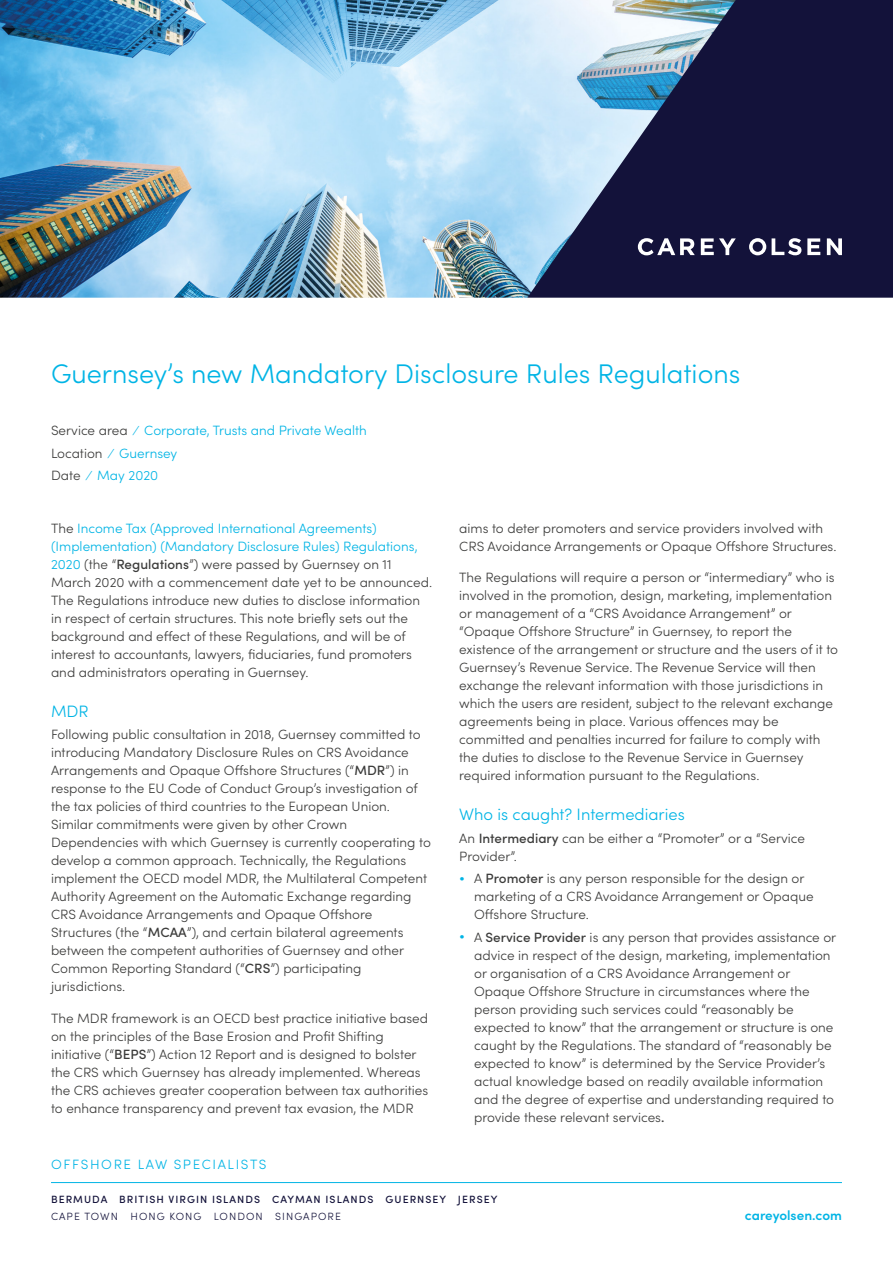
<style>
.page{position:relative;width:893px;height:1263px;background:#fff}
.page>*{position:absolute;margin:0;border:0;box-sizing:border-box;transform-origin:0 0}
.t1{font:300 27px "Sofia Pro";color:#00b4e5}
.t2{font:300 16.5px "Sofia Pro";color:#00b4e5}
.t3{font:300 13.5px/18px "Sofia Pro";color:#3c3c3b}
.t4{font:300 13.5px/22.5px "Sofia Pro";color:#00b4e5}
.t5{font:300 13.5px "Sofia Pro";letter-spacing:.12em;color:#00b4e5}
.t6{font:600 13.5px "Sofia Pro";color:#00b4e5}
.t7{font:500 10.5px "Sofia Pro";letter-spacing:.1em;color:#13123a}
.t8{font:300 10.5px "Sofia Pro";letter-spacing:.1em;color:#13123a}
.s1{color:#3c3c3b}
.s2{color:#00b4e5}
.s3{font-weight:500}
</style>
<div class="page">
<hr style="left:51px;top:1182px;width:791px;height:1px;background:#00b4e5">
<img style="left:0;top:0;width:527px;height:298px">
<svg style="left:527px;top:0;width:366px;height:298px;background:#444c6e"></svg>
<svg style="left:701px;top:238px;width:35px;height:17px"></svg>
<svg style="left:772px;top:238px;width:29px;height:17px"></svg>
<svg style="left:807px;top:238px;width:13px;height:17px"></svg>
<svg style="left:827px;top:238px;width:15px;height:17px"></svg>
<svg style="left:749px;top:238px;width:17px;height:17px"></svg>
<svg style="left:638px;top:238px;width:57px;height:17px"></svg>
<h1 class="t1" style="left:51px;top:354px;width:691px">Guernsey’s new Mandatory Disclosure Rules Regulations</h1>
<p class="t4" style="left:51px;top:418px;width:317px"><span class="s1">Service area</span> ⁄ Corporate, Trusts and Private Wealth<br><span class="s1">Location</span> ⁄ Guernsey<br><span class="s1">Date</span> ⁄ May 2020</p>
<p class="t3" style="left:51px;top:518px;width:383px">The <span class="s2">Income Tax (Approved International Agreements) (Implementation) (Mandatory Disclosure Rules) Regulations, 2020</span> (the “<span class="s3">Regulations</span>”) were passed by Guernsey on 11<br>March 2020 with a commencement date yet to be announced.<br>The Regulations introduce new duties to disclose information in respect of certain structures. This note briefly sets out the background and effect of these Regulations, and will be of interest to accountants, lawyers, fiduciaries, fund promoters and administrators operating in Guernsey.</p>
<p class="t2" style="left:51px;top:699px;width:39px">MDR</p>
<p class="t3" style="left:51px;top:724px;width:381px">Following public consultation in 2018, Guernsey committed to introducing Mandatory Disclosure Rules on CRS Avoidance Arrangements and Opaque Offshore Structures (“<span class="s3">MDR</span>”) in response to the EU Code of Conduct Group’s investigation of the tax policies of third countries to the European Union.<br>Similar commitments were given by other Crown Dependencies with which Guernsey is currently cooperating to develop a common approach. Technically, the Regulations implement the OECD model MDR, the Multilateral Competent Authority Agreement on the Automatic Exchange regarding CRS Avoidance Arrangements and Opaque Offshore Structures (the “<span class="s3">MCAA</span>”), and certain bilateral agreements between the competent authorities of Guernsey and other Common Reporting Standard (“<span class="s3">CRS</span>”) participating jurisdictions.</p>
<p class="t3" style="left:51px;top:1008px;width:379px">The MDR framework is an OECD best practice initiative based on the principles of the Base Erosion and Profit Shifting initiative (“<span class="s3">BEPS</span>”) Action 12 Report and is designed to bolster the CRS which Guernsey has already implemented. Whereas the CRS achieves greater cooperation between tax authorities to enhance transparency and prevent tax evasion, the MDR</p>
<p class="t3" style="left:459px;top:518px;width:379px">aims to deter promoters and service providers involved with<br>CRS Avoidance Arrangements or Opaque Offshore Structures.</p>
<p class="t3" style="left:459px;top:568px;width:380px">The Regulations will require a person or “intermediary” who is involved in the promotion, design, marketing, implementation or management of a “CRS Avoidance Arrangement” or “Opaque Offshore Structure” in Guernsey, to report the existence of the arrangement or structure and the users of it to Guernsey’s Revenue Service. The Revenue Service will then exchange the relevant information with those jurisdictions in which the users are resident, subject to the relevant exchange agreements being in place. Various offences may be committed and penalties incurred for failure to comply with the duties to disclose to the Revenue Service in Guernsey required information pursuant to the Regulations.</p>
<p class="t2" style="left:459px;top:802px;width:227px">Who is caught? Intermediaries</p>
<p class="t3" style="left:459px;top:828px;width:347px">An <span class="s3">Intermediary</span> can be either a “Promoter” or a “Service<br>Provider”.</p>
<p class="t3" style="left:474px;top:868px;width:341px;text-indent:-15px"><span class="s2">•</span> A <span class="s3">Promoter</span> is any person responsible for the design or marketing of a CRS Avoidance Arrangement or Opaque<br>Offshore Structure.</p>
<p class="t3" style="left:474px;top:927px;width:364px;text-indent:-15px"><span class="s2">•</span> A <span class="s3">Service Provider</span> is any person that provides assistance or advice in respect of the design, marketing, implementation or organisation of a CRS Avoidance Arrangement or Opaque Offshore Structure in circumstances where the person providing such services could “reasonably be expected to know” that the arrangement or structure is one caught by the Regulations. The standard of “reasonably be expected to know” is determined by the Service Provider’s actual knowledge based on readily available information and the degree of expertise and understanding required to provide these relevant services<span class="s3">.</span></p>
<p class="t5" style="left:51px;top:1155px;width:217px">OFFSHORE LAW SPECIALISTS</p>
<p class="t7" style="left:51px;top:1191px;width:448px">BERMUDA BRITISH VIRGIN ISLANDS CAYMAN ISLANDS GUERNSEY JERSEY</p>
<p class="t8" style="left:51px;top:1209px;width:291px">CAPE TOWN HONG KONG LONDON SINGAPORE</p>
<p class="t6" style="left:745px;top:1205px;width:98px">careyolsen.com</p>
</div>
